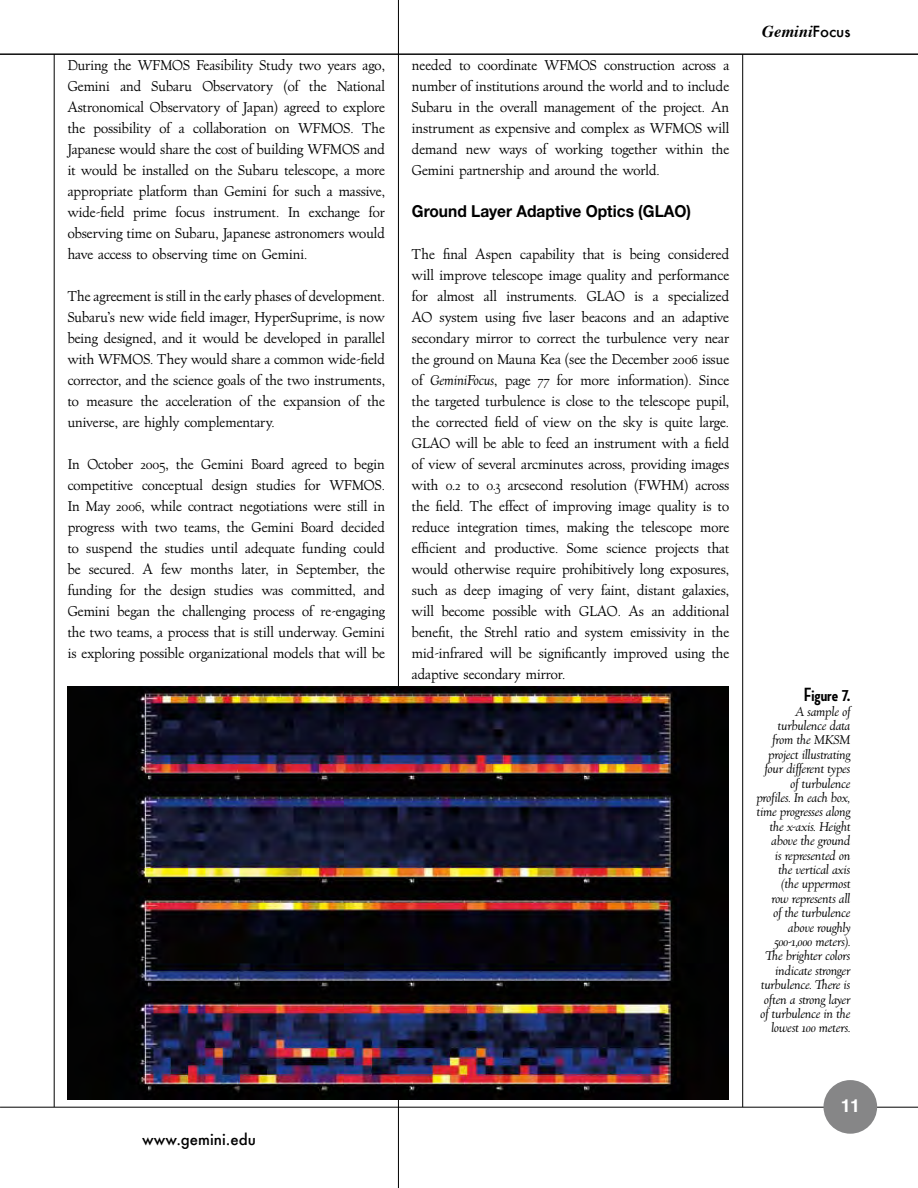
<style>
.page{position:relative;width:918px;height:1188px;background:#fff}
.page>*{position:absolute;margin:0;border:0;box-sizing:border-box;transform-origin:0 0}
.t1{font:700 19.5px "Neutraface Condensed";color:#000}
.t2{font:700 18px "Helvetica";color:#fff}
.t3{font:700 16.5px "Helvetica Neue";color:#000;scale:.94 1}
.t4{font:italic 700 16.5px "Times";color:#000}
.t5{font:500 15px "Futura";color:#000}
.t6{font:13.5px/21px "Village";color:#000;text-align:justify;scale:.94 1}
.t7{font:italic 12px/14.4px "Village";color:#000;text-align:right}
.s1{font-style:italic}
.s2{font-family:"Futura";font-weight:500;font-style:normal;font-size:15px}
</style>
<div class="page">
<hr style="left:0;top:1107px;width:918px;height:1px;background:#000">
<hr style="left:54px;top:54px;width:1px;height:1053px;background:#000">
<hr style="left:742px;top:54px;width:1px;height:1053px;background:#000">
<div style="left:824px;top:1080px;width:53px;height:54px;background:#868687;border-radius:50%"></div>
<hr style="left:398px;top:0;width:1px;height:1188px;background:#000">
<hr style="left:0;top:54px;width:918px;height:1px;background:#000">
<img style="left:68px;top:687px;width:661px;height:412px">
<p class="t6" style="left:68px;top:55px;width:339px">During the WFMOS Feasibility Study two years ago, Gemini and Subaru Observatory (of the National Astronomical Observatory of Japan) agreed to explore the possibility of a collaboration on WFMOS. The Japanese would share the cost of building WFMOS and it would be installed on the Subaru telescope, a more appropriate platform than Gemini for such a massive, wide-field prime focus instrument. In exchange for observing time on Subaru, Japanese astronomers would have access to observing time on Gemini.</p>
<p class="t6" style="left:68px;top:286px;width:339px">The agreement is still in the early phases of development.<br>Subaru’s new wide field imager, HyperSuprime, is now being designed, and it would be developed in parallel with WFMOS. They would share a common wide-field corrector, and the science goals of the two instruments, to measure the acceleration of the expansion of the universe, are highly complementary.</p>
<p class="t6" style="left:68px;top:454px;width:339px">In October 2005, the Gemini Board agreed to begin competitive conceptual design studies for WFMOS.<br>In May 2006, while contract negotiations were still in progress with two teams, the Gemini Board decided to suspend the studies until adequate funding could be secured. A few months later, in September, the funding for the design studies was committed, and Gemini began the challenging process of re-engaging the two teams, a process that is still underway. Gemini is exploring possible organizational models that will be</p>
<p class="t6" style="left:412px;top:55px;width:339px">needed to coordinate WFMOS construction across a number of institutions around the world and to include Subaru in the overall management of the project. An instrument as expensive and complex as WFMOS will demand new ways of working together within the Gemini partnership and around the world.</p>
<p class="t3" style="left:412px;top:201px;width:299px">Ground Layer Adaptive Optics (GLAO)</p>
<p class="t6" style="left:412px;top:244px;width:339px">The final Aspen capability that is being considered will improve telescope image quality and performance for almost all instruments. GLAO is a specialized AO system using five laser beacons and an adaptive secondary mirror to correct the turbulence very near the ground on Mauna Kea (see the December 2006 issue of <span class="s1">GeminiFocus</span>, page 77 for more information). Since the targeted turbulence is close to the telescope pupil, the corrected field of view on the sky is quite large.<br>GLAO will be able to feed an instrument with a field of view of several arcminutes across, providing images with 0.2 to 0.3 arcsecond resolution (FWHM) across the field. The effect of improving image quality is to reduce integration times, making the telescope more efficient and productive. Some science projects that would otherwise require prohibitively long exposures, such as deep imaging of very faint, distant galaxies, will become possible with GLAO. As an additional benefit, the Strehl ratio and system emissivity in the mid-infrared will be significantly improved using the adaptive secondary mirror.</p>
<p class="t5" style="left:142px;top:1129px;width:115px">www.gemini.edu</p>
<p class="t4" style="left:762px;top:16px;width:90px">Gemini<span class="s2">Focus</span></p>
<h1 class="t1" style="left:804px;top:684px;width:48px">Figure 7.</h1>
<p class="t7" style="left:757px;top:704px;width:95px">A sample of turbulence data from the MKSM project illustrating four different types of turbulence profiles. In each box, time progresses along the x-axis. Height above the ground<br>is represented on<br>the vertical axis<br>(the uppermost<br>row represents all<br>of the turbulence above roughly<br>500-1,000 meters).<br>The brighter colors indicate stronger turbulence. There is often a strong layer of turbulence in the lowest 100 meters.</p>
<h2 class="t2" style="left:841px;top:1089px;width:21px">11</h2>
</div>
